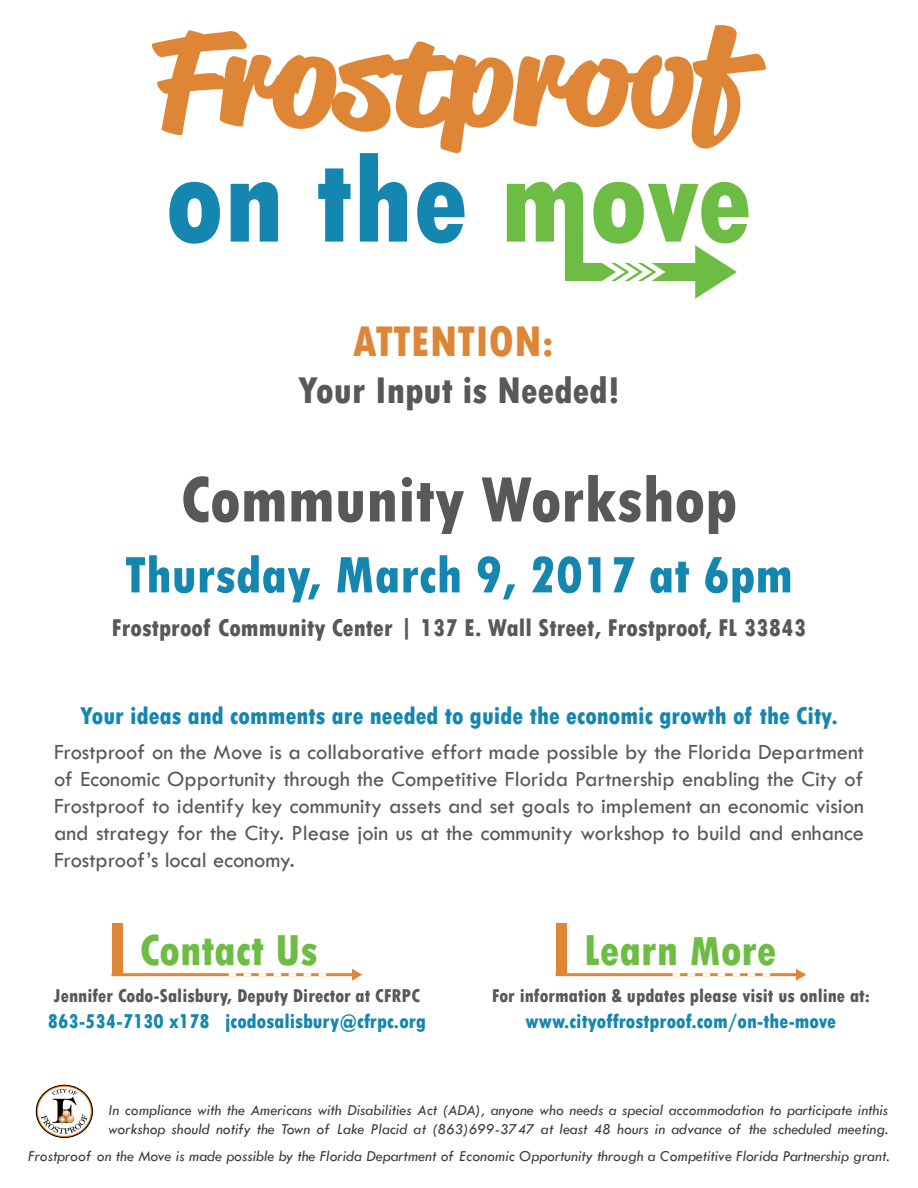
<style>
.page{position:relative;width:918px;height:1188px;background:#fff}
.page>*{position:absolute;margin:0;border:0;box-sizing:border-box;transform-origin:0 0}
.t1{font:800 condensed 67.5px "Tw Cen";color:#57585a}
.t2{font:800 condensed 54px "Tw Cen";color:#1486af}
.t3{font:800 condensed 45.45px "Tw Cen";color:#6dbd44}
.t4{font:800 condensed 45px "Tw Cen";color:#de8636}
.t5{font:800 condensed 39px "Tw Cen";color:#57585a}
.t6{font:800 condensed 25.5px "Tw Cen";color:#1486af}
.t7{font:800 condensed 25.5px "Tw Cen";color:#57585a}
.t8{font:22.5px/27px "Tw Cen";color:#57585a;text-align:justify}
.t9{font:800 condensed 21px "Tw Cen";color:#1486af}
.t10{font:800 condensed 19.5px "Tw Cen";color:#57585a}
.t11{font:italic 15.75px/18.9px "Tw Cen";color:#3e3e3f}
.s1{font-size:42.45px}
</style>
<div class="page">
<svg style="left:169px;top:182px;width:51px;height:62px"></svg>
<svg style="left:231px;top:182px;width:47px;height:60px"></svg>
<svg style="left:417px;top:182px;width:48px;height:61px"></svg>
<svg style="left:318px;top:168px;width:33px;height:74px"></svg>
<svg style="left:360px;top:153px;width:47px;height:89px"></svg>
<svg style="left:507px;top:182px;width:242px;height:117px"></svg>
<svg style="left:152px;top:25px;width:614px;height:128px"></svg>
<div style="left:112px;top:923px;width:11px;height:53px;background:#de8636"></div>
<hr style="left:112px;top:973px;width:242px;height:3px;background:#de8636">
<svg style="left:352px;top:969px;width:10px;height:12px"></svg>
<svg style="left:229px;top:973px;width:102px;height:3px"></svg>
<div style="left:556px;top:923px;width:11px;height:53px;background:#de8636"></div>
<hr style="left:556px;top:973px;width:242px;height:3px;background:#de8636">
<svg style="left:796px;top:969px;width:10px;height:12px"></svg>
<svg style="left:673px;top:973px;width:102px;height:3px"></svg>
<img style="left:36px;top:1084px;width:57px;height:54px">
<h3 class="t4" style="left:353px;top:315px;width:203px">ATTENTION:</h3>
<h3 class="t5" style="left:298px;top:368px;width:323px">Your Input is Needed!</h3>
<h1 class="t1" style="left:181px;top:460px;width:558px">Community Workshop</h1>
<h2 class="t2" style="left:125px;top:543px;width:670px">Thursday, March 9, 2017 at 6pm</h2>
<p class="t7" style="left:112px;top:613px;width:696px">Frostproof Community Center | 137 E. Wall Street, Frostproof, FL 33843</p>
<p class="t6" style="left:80px;top:701px;width:759px">Your ideas and comments are needed to guide the economic growth of the City.</p>
<p class="t8" style="left:54px;top:738px;width:812px">Frostproof on the Move is a collaborative effort made possible by the Florida Department of Economic Opportunity through the Competitive Florida Partnership enabling the City of Frostproof to identify key community assets and set goals to implement an economic vision and strategy for the City. Please join us at the community workshop to build and enhance Frostproof’s local economy.</p>
<h3 class="t3" style="left:140px;top:924px;width:180px">Contact Us</h3>
<h3 class="t3" style="left:584px;top:924px;width:194px">Learn <span class="s1">M</span>ore</h3>
<p class="t10" style="left:54px;top:985px;width:367px">Jennifer Codo-Salisbury, Deputy Director at CFRPC</p>
<p class="t9" style="left:48px;top:1008px;width:380px">863-534-7130 x178 jcodosalisbury@cfrpc.org</p>
<p class="t10" style="left:492px;top:985px;width:380px">For information &amp; updates please visit us online at:</p>
<p class="t9" style="left:526px;top:1008px;width:312px">www.cityoffrostproof.com/on-the-move</p>
<p class="t11" style="left:108px;top:1100px;width:782px">In compliance with the Americans with Disabilities Act (ADA), anyone who needs a special accommodation to participate inthis workshop should notify the Town of Lake Placid at (863)699-3747 at least 48 hours in advance of the scheduled meeting.</p>
<p class="t11" style="left:28px;top:1147px;width:863px">Frostproof on the Move is made possible by the Florida Department of Economic Opportunity through a Competitive Florida Partnership grant.</p>
</div>
